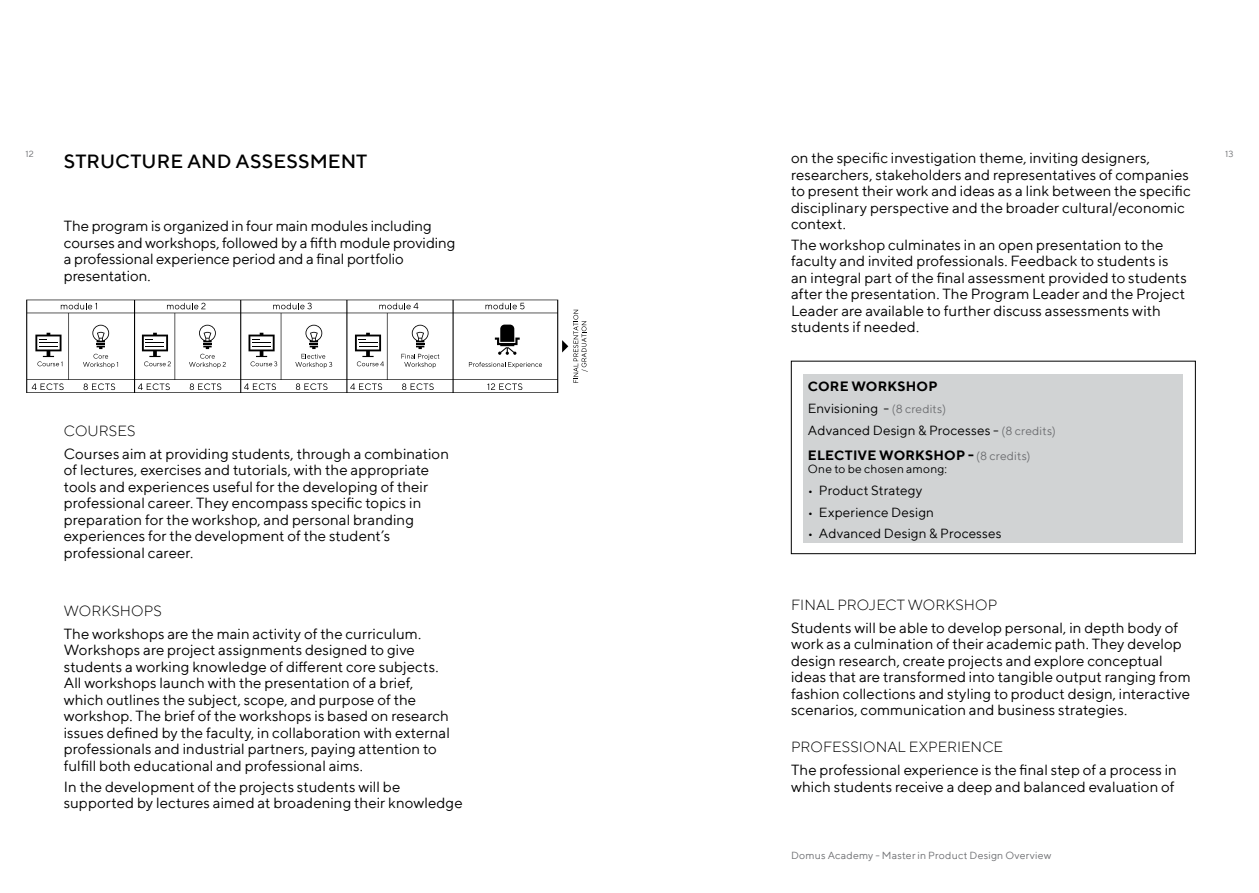
<style>
.page{position:relative;width:1259px;height:893px;background:#fff}
.page>*{position:absolute;margin:0;border:0;box-sizing:border-box;transform-origin:0 0}
.t1{font:500 19.5px "TT Norms";letter-spacing:.005em;color:#000}
.t2{font:15px/16.5px "TT Norms";letter-spacing:.005em;color:#000}
.t3{font:300 15px "TT Norms";letter-spacing:.005em;color:#000}
.t4{font:13.5px/22px "TT Norms";letter-spacing:.01em;color:#000}
.t5{font:700 13.5px "TT Norms";letter-spacing:.015em;color:#000}
.t6{font:12px "TT Norms";letter-spacing:.015em;color:#000}
.t7{font:10.5px "TT Norms";letter-spacing:.02em;color:#6d6e71}
.t8{font:9px "TT Norms";color:#6d6e71}
.s1{font-weight:700}
.s2{font-size:12px;color:#6d6e71}
.s3{font-weight:400;font-size:12px;color:#6d6e71}
</style>
<div class="page">
<div style="left:791px;top:361px;width:404px;height:193px;border:1px solid #000"></div>
<div style="left:803px;top:374px;width:380px;height:169px;background:#d1d3d4"></div>
<svg style="left:562px;top:310px;width:26px;height:73px"></svg>
<svg style="left:26px;top:300px;width:532px;height:93px"></svg>
<p class="t8" style="left:26px;top:149px;width:10px">12</p>
<p class="t8" style="left:1225px;top:149px;width:10px">13</p>
<h1 class="t1" style="left:64px;top:149px;width:305px">STRUCTURE AND ASSESSMENT</h1>
<p class="t2" style="left:791px;top:149px;width:401px">on the specific investigation theme, inviting designers, researchers, stakeholders and representatives of companies to present their work and ideas as a link between the specific disciplinary perspective and the broader cultural/economic context.</p>
<p class="t2" style="left:791px;top:236px;width:397px">The workshop culminates in an open presentation to the faculty and invited professionals. Feedback to students is an integral part of the final assessment provided to students after the presentation. The Program Leader and the Project Leader are available to further discuss assessments with students if needed.</p>
<p class="t2" style="left:64px;top:217px;width:393px">The program is organized in four main modules including courses and workshops, followed by a fifth module providing a professional experience period and a final portfolio presentation.</p>
<p class="t3" style="left:64px;top:422px;width:73px">COURSES</p>
<p class="t2" style="left:64px;top:445px;width:387px">Courses aim at providing students, through a combination of lectures, exercises and tutorials, with the appropriate tools and experiences useful for the developing of their professional career. They encompass specific topics in preparation for the workshop, and personal branding experiences for the development of the student’s professional career.</p>
<p class="t3" style="left:64px;top:601px;width:100px">WORKSHOPS</p>
<p class="t2" style="left:64px;top:625px;width:388px">The workshops are the main activity of the curriculum.<br>Workshops are project assignments designed to give students a working knowledge of different core subjects.<br>All workshops launch with the presentation of a brief, which outlines the subject, scope, and purpose of the workshop. The brief of the workshops is based on research issues defined by the faculty, in collaboration with external professionals and industrial partners, paying attention to fulfill both educational and professional aims.</p>
<p class="t2" style="left:64px;top:778px;width:400px">In the development of the projects students will be supported by lectures aimed at broadening their knowledge</p>
<p class="t4" style="left:808px;top:375px;width:249px"><span class="s1">CORE WORKSHOP<br></span>Envisioning - <span class="s2">(8 credits)<br></span>Advanced Design &amp; Processes - <span class="s2">(8 credits)</span></p>
<p class="t5" style="left:808px;top:447px;width:224px">ELECTIVE WORKSHOP - <span class="s3">(8 credits)</span></p>
<p class="t6" style="left:808px;top:462px;width:141px">One to be chosen among:</p>
<p class="t4" style="left:808px;top:479px;width:116px">• Product Strategy</p>
<p class="t4" style="left:808px;top:501px;width:128px">• Experience Design</p>
<p class="t4" style="left:808px;top:522px;width:195px">• Advanced Design &amp; Processes</p>
<p class="t3" style="left:791px;top:595px;width:208px">FINAL PROJECT WORKSHOP</p>
<p class="t2" style="left:791px;top:619px;width:401px">Students will be able to develop personal, in depth body of work as a culmination of their academic path. They develop design research, create projects and explore conceptual ideas that are transformed into tangible output ranging from fashion collections and styling to product design, interactive scenarios, communication and business strategies.</p>
<p class="t3" style="left:791px;top:738px;width:213px">PROFESSIONAL EXPERIENCE</p>
<p class="t2" style="left:791px;top:761px;width:387px">The professional experience is the final step of a process in which students receive a deep and balanced evaluation of</p>
<p class="t7" style="left:791px;top:848px;width:262px">Domus Academy - Master in Product Design Overview</p>
</div>
